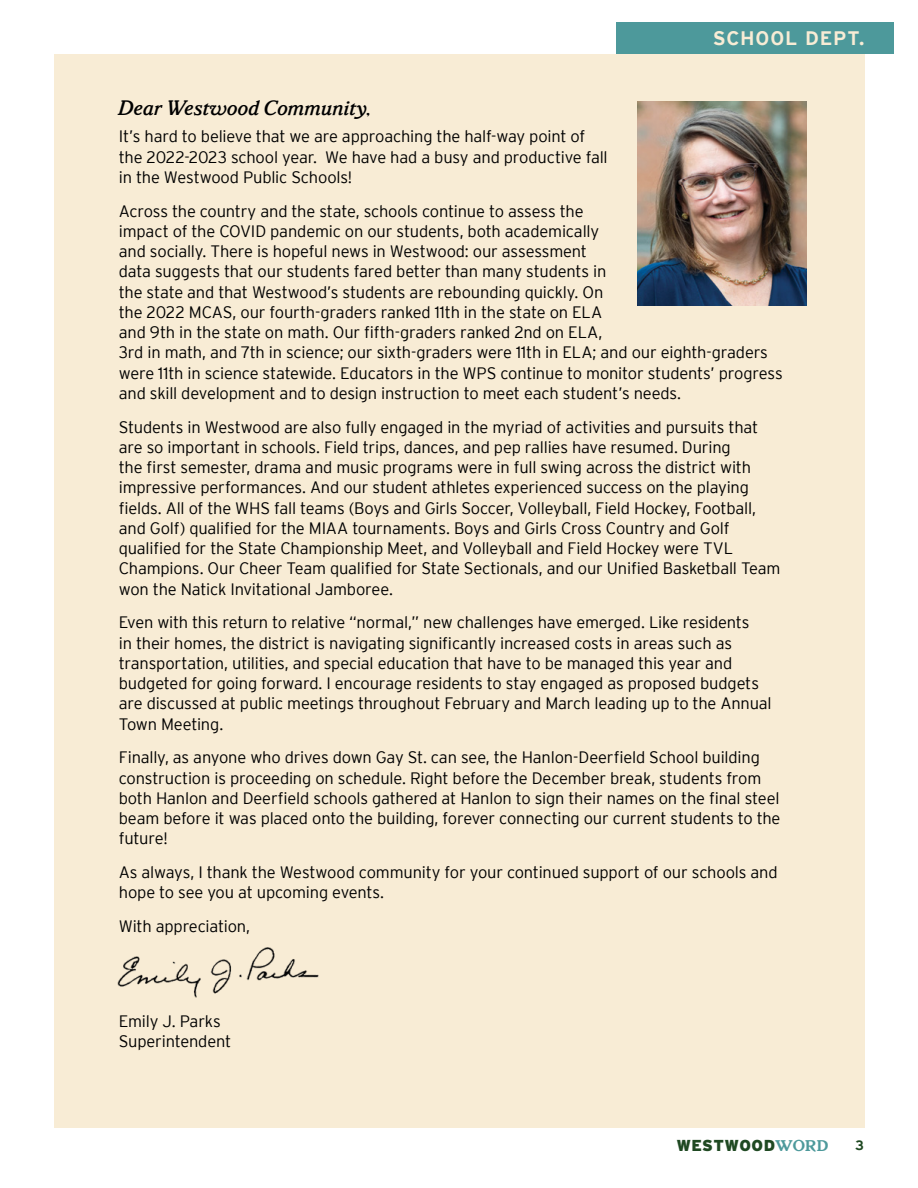
<style>
.page{position:relative;width:918px;height:1188px;background:#fff}
.page>*{position:absolute;margin:0;border:0;box-sizing:border-box;transform-origin:0 0}
.t1{font:italic 500 19.5px "Parkinson";letter-spacing:-.01em;color:#000}
.t2{font:700 19.5px "Interstate";letter-spacing:.045em;color:#f8ecd5}
.t3{font:300 16.5px/20.2px "Interstate Plus";letter-spacing:-.015em;color:#000}
.t4{font:900 15.9px "Interstate";letter-spacing:.025em;color:#1f4922}
.t5{font:700 13.5px "Interstate";color:#1f4922}
.s1{font-family:"Parkinson";font-weight:700;font-size:14.4px;color:#4d999b}
</style>
<div class="page">
<div style="left:616px;top:22px;width:278px;height:32px;background:#4d999b"></div>
<div style="left:55px;top:54px;width:810px;height:1074px;background:#f8ecd5"></div>
<img style="left:638px;top:101px;width:169px;height:204px">
<img style="left:117px;top:947px;width:202px;height:51px">
<p class="t2" style="left:713px;top:27px;width:153px">SCHOOL DEPT.</p>
<p class="t1" style="left:119px;top:96px;width:255px">Dear Westwood Community,</p>
<p class="t3" style="left:119px;top:126px;width:491px">It’s hard to believe that we are approaching the half-way point of the 2022-2023 school year. We have had a busy and productive fall in the Westwood Public Schools!</p>
<p class="t3" style="left:119px;top:201px;width:665px">Across the country and the state, schools continue to assess the<br>impact of the COVID pandemic on our students, both academically<br>and socially. There is hopeful news in Westwood: our assessment<br>data suggests that our students fared better than many students in<br>the state and that Westwood’s students are rebounding quickly. On<br>the 2022 MCAS, our fourth-graders ranked 11th in the state on ELA<br>and 9th in the state on math. Our fifth-graders ranked 2nd on ELA,<br>3rd in math, and 7th in science; our sixth-graders were 11th in ELA; and our eighth-graders were 11th in science statewide. Educators in the WPS continue to monitor students’ progress and skill development and to design instruction to meet each student’s needs.</p>
<p class="t3" style="left:119px;top:417px;width:663px">Students in Westwood are also fully engaged in the myriad of activities and pursuits that are so important in schools. Field trips, dances, and pep rallies have resumed. During<br>the first semester, drama and music programs were in full swing across the district with impressive performances. And our student athletes experienced success on the playing fields. All of the WHS fall teams (Boys and Girls Soccer, Volleyball, Field Hockey, Football, and Golf) qualified for the MIAA tournaments. Boys and Girls Cross Country and Golf qualified for the State Championship Meet, and Volleyball and Field Hockey were TVL Champions. Our Cheer Team qualified for State Sectionals, and our Unified Basketball Team won the Natick Invitational Jamboree.</p>
<p class="t3" style="left:119px;top:612px;width:654px">Even with this return to relative “normal,” new challenges have emerged. Like residents<br>in their homes, the district is navigating significantly increased costs in areas such as transportation, utilities, and special education that have to be managed this year and budgeted for going forward. I encourage residents to stay engaged as proposed budgets are discussed at public meetings throughout February and March leading up to the Annual Town Meeting.</p>
<p class="t3" style="left:119px;top:747px;width:663px">Finally, as anyone who drives down Gay St. can see, the Hanlon-Deerfield School building construction is proceeding on schedule. Right before the December break, students from both Hanlon and Deerfield schools gathered at Hanlon to sign their names on the final steel beam before it was placed onto the building, forever connecting our current students to the future!</p>
<p class="t3" style="left:119px;top:862px;width:660px">As always, I thank the Westwood community for your continued support of our schools and hope to see you at upcoming events.</p>
<p class="t3" style="left:119px;top:916px;width:133px">With appreciation,</p>
<p class="t3" style="left:119px;top:1010px;width:114px">Emily J. Parks<br>Superintendent</p>
<p class="t4" style="left:676px;top:1136px;width:154px">WESTWOOD<span class="s1">WORD</span></p>
<p class="t5" style="left:855px;top:1137px;width:10px">3</p>
</div>
